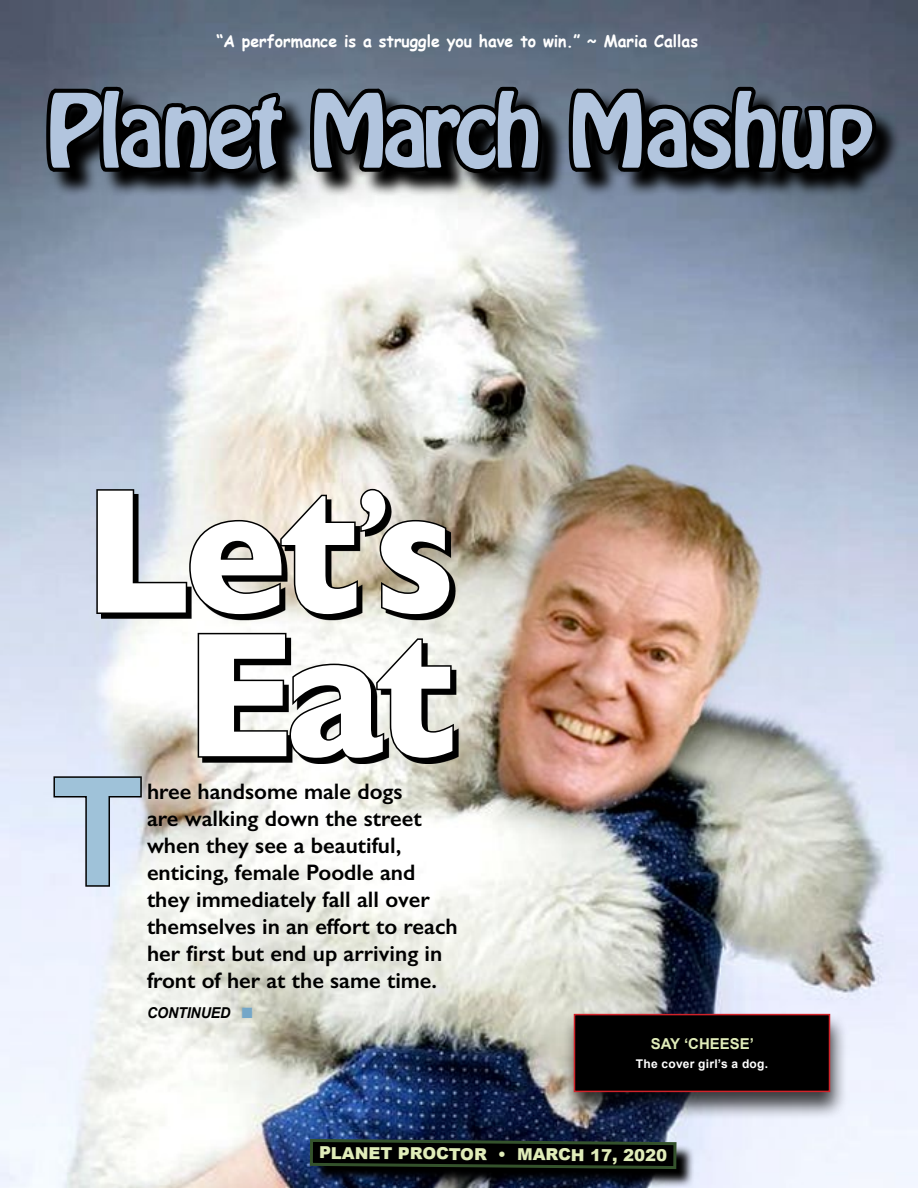
<style>
.page{position:relative;width:918px;height:1188px;background:#fff}
.page>*{position:absolute;margin:0;border:0;box-sizing:border-box;transform-origin:0 0}
.t1{font:700 180px/143.7px "Gill Sans";letter-spacing:-.04em;color:#fff;text-align:center;scale:.95 1}
.t2{font:700 150px "Arial";color:#9fc2d9}
.t3{font:90px "Hobo Std";letter-spacing:-.04em;color:#b2c5de}
.t4{font:600 22.5px/27px "Gill Sans";color:#000}
.t5{font:700 16.5px "Comic Sans MS";color:#fff;scale:.96 1}
.t6{font:900 16.5px "Arial";color:#e0ecb9}
.t7{font:700 15px "Arial";color:#e0ecb9}
.t8{font:italic 700 15px "Arial";letter-spacing:-.01em;color:#000;scale:.95 1}
.t9{font:700 12px "Arial";letter-spacing:.02em;color:#fff}
.s1{color:#74a7c8}
</style>
<div class="page">
<img style="left:0;top:0;width:917px;height:1188px">
<svg style="left:49px;top:90px;width:853px;height:108px;background:#67707b"></svg>
<svg style="left:42px;top:83px;width:248px;height:94px;background:#1d2227"></svg>
<svg style="left:306px;top:81px;width:240px;height:96px;background:#24282d"></svg>
<svg style="left:565px;top:81px;width:315px;height:96px;background:#1e2228"></svg>
<svg style="left:313px;top:1141px;width:382px;height:47px;background:#272e3f"></svg>
<svg style="left:308px;top:1137px;width:370px;height:34px;background:#0d1412"></svg>
<svg style="left:101px;top:493px;width:358px;height:271px"></svg>
<svg style="left:95px;top:487px;width:357px;height:130px;background:#62615d"></svg>
<svg style="left:196px;top:631px;width:260px;height:130px"></svg>
<svg style="left:52px;top:775px;width:91px;height:113px;background:#cbd1df"></svg>
<div style="left:561px;top:1012px;width:287px;height:109px;background:#000;opacity:.75"></div>
<div style="left:574px;top:1015px;width:256px;height:76px;background:#000"></div>
<div style="left:574px;top:1014px;width:256px;height:78px;border:2px solid #d2232a"></div>
<p class="t5" style="left:217px;top:29px;width:503px">“A performance is a struggle you have to win.” ~ Maria Callas</p>
<h3 class="t3" style="left:46px;top:69px;width:829px">Planet March Mashup</h3>
<h1 class="t1" style="left:83px;top:476px;width:394px">Let<sup>’</sup>s<br>Eat</h1>
<p class="t4" style="left:147px;top:778px;width:312px">hree handsome male dogs<br>are walking down the street when they see a beautiful, enticing, female Poodle and they immediately fall all over themselves in an effort to reach her first but end up arriving in front of her at the same time.</p>
<h2 class="t2" style="left:52px;top:733px;width:93px">T</h2>
<p class="t8" style="left:147px;top:1003px;width:113px">CONTINUED <span class="s1">■</span></p>
<p class="t7" style="left:651px;top:1033px;width:105px">SAY ‘CHEESE’</p>
<p class="t9" style="left:636px;top:1056px;width:134px">The cover girl’s a dog.</p>
<p class="t6" style="left:319px;top:1142px;width:350px;rotate:1deg">PLANET PROCTOR • MARCH 17, 2020</p>
</div>
